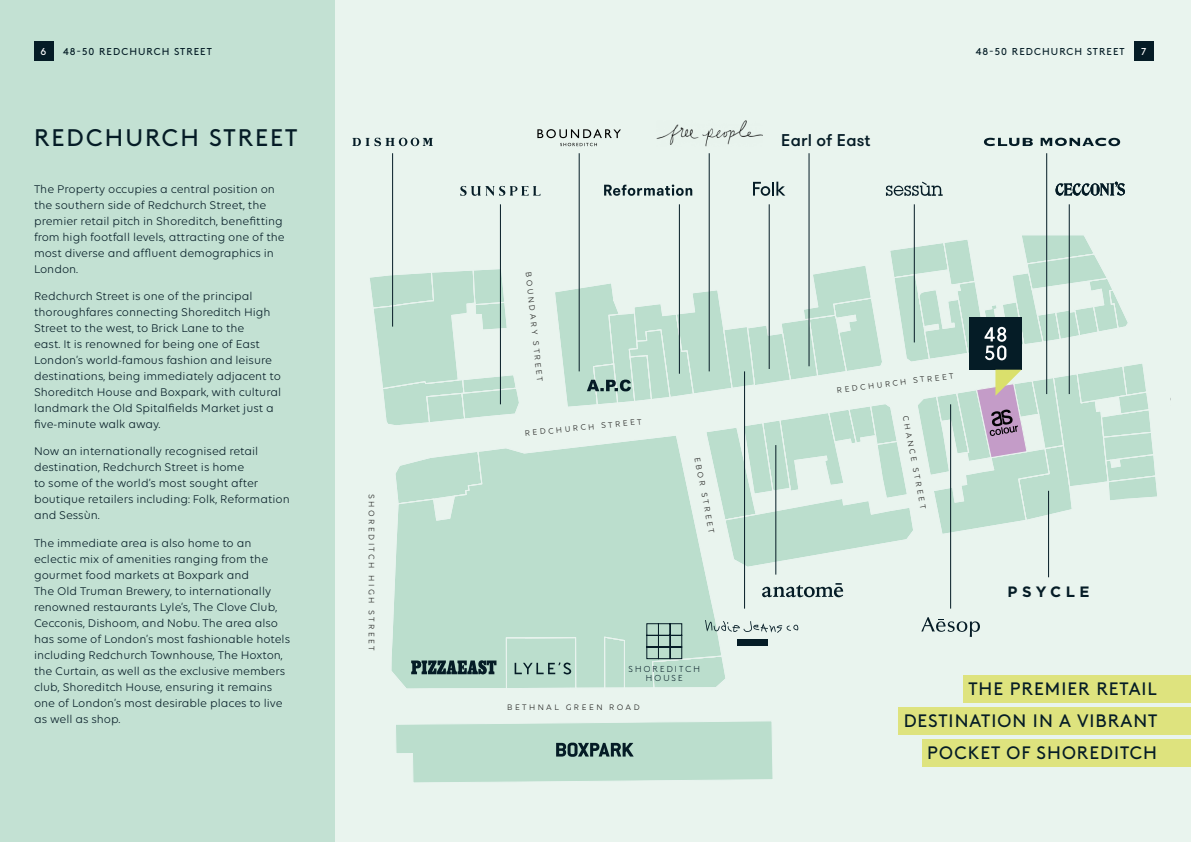
<style>
.page{position:relative;width:1191px;height:842px;background:#e9f4ee}
.page>*{position:absolute;margin:0;border:0;box-sizing:border-box;transform-origin:0 0}
.t1{font:24px "Brown";letter-spacing:.085em;color:#051c26}
.t2{font:18px/32px "Brown";letter-spacing:.055em;color:#051c26;text-align:right}
.t3{font:500 17px "GT Walsheim";letter-spacing:.01em;color:#051c26}
.t4{font:700 15px "Gotham";letter-spacing:.3em;color:#051c26}
.t5{font:12px/16px "Volte";color:#051c26}
.t6{font:10px "Brown";letter-spacing:.105em;color:#041c25}
.t7{font:10px "Brown";color:#fff}
.t8{font:8.6px "Volte";letter-spacing:.285em;color:#1e1e1c}
.t9{font:300 8.6px/8.6px "Brown";letter-spacing:.25em;color:#051c26;text-align:center}
.t10{font:8.5px "Volte";color:#1e1e1c}
</style>
<div class="page">
<hr style="left:709px;top:153px;width:1px;height:218px;background:#051c26">
<hr style="left:579px;top:153px;width:1px;height:218px;background:#051c26">
<hr style="left:808px;top:153px;width:1px;height:213px;background:#051c26">
<hr style="left:1046px;top:153px;width:1px;height:241px;background:#051c26">
<hr style="left:679px;top:204px;width:1px;height:170px;background:#051c26">
<hr style="left:392px;top:153px;width:1px;height:174px;background:#051c26">
<hr style="left:500px;top:204px;width:1px;height:200px;background:#051c26">
<hr style="left:769px;top:204px;width:1px;height:165px;background:#051c26">
<hr style="left:914px;top:204px;width:1px;height:138px;background:#051c26">
<hr style="left:1069px;top:204px;width:1px;height:190px;background:#051c26">
<svg style="left:352px;top:138px;width:81px;height:8px"></svg>
<svg style="left:396px;top:721px;width:377px;height:62px;background:#badacb"></svg>
<svg style="left:1055px;top:182px;width:70px;height:14px"></svg>
<svg style="left:753px;top:182px;width:32px;height:14px"></svg>
<svg style="left:604px;top:184px;width:88px;height:12px"></svg>
<svg style="left:886px;top:182px;width:56px;height:14px"></svg>
<div style="left:0;top:0;width:334px;height:842px;background:#c3e1d3"></div>
<div style="left:963px;top:675px;width:228px;height:28px;background:#dee37e"></div>
<div style="left:899px;top:707px;width:292px;height:28px;background:#dee37e"></div>
<div style="left:922px;top:739px;width:269px;height:28px;background:#dee37e"></div>
<svg style="left:537px;top:129px;width:84px;height:17px"></svg>
<svg style="left:984px;top:138px;width:48px;height:8px"></svg>
<svg style="left:1040px;top:138px;width:80px;height:8px"></svg>
<svg style="left:460px;top:186px;width:80px;height:10px"></svg>
<img style="left:656px;top:121px;width:106px;height:25px">
<div style="left:34px;top:41px;width:19px;height:20px;background:#051c26"></div>
<div style="left:1134px;top:41px;width:19px;height:20px;background:#051c26"></div>
<svg style="left:370px;top:234px;width:787px;height:455px"></svg>
<p class="t7" style="left:41px;top:44px;width:7px">6</p>
<p class="t6" style="left:63px;top:44px;width:150px">48-50 REDCHURCH STREET</p>
<p class="t6" style="left:975px;top:44px;width:150px">48-50 REDCHURCH STREET</p>
<p class="t7" style="left:1141px;top:44px;width:7px">7</p>
<h1 class="t1" style="left:34px;top:119px;width:265px">REDCHURCH STREET</h1>
<p class="t5" style="left:34px;top:181px;width:252px">The Property occupies a central position on the southern side of Redchurch Street, the premier retail pitch in Shoreditch, benefitting from high footfall levels, attracting one of the most diverse and affluent demographics in London.</p>
<p class="t5" style="left:34px;top:288px;width:248px">Redchurch Street is one of the principal thoroughfares connecting Shoreditch High Street to the west, to Brick Lane to the<br>east. It is renowned for being one of East London’s world-famous fashion and leisure destinations, being immediately adjacent to Shoreditch House and Boxpark, with cultural landmark the Old Spitalfields Market just a five-minute walk away.</p>
<p class="t5" style="left:34px;top:443px;width:257px">Now an internationally recognised retail destination, Redchurch Street is home<br>to some of the world’s most sought after boutique retailers including: Folk, Reformation and Sessùn.</p>
<p class="t5" style="left:34px;top:535px;width:258px">The immediate area is also home to an eclectic mix of amenities ranging from the gourmet food markets at Boxpark and<br>The Old Truman Brewery, to internationally renowned restaurants Lyle’s, The Clove Club, Cecconis, Dishoom, and Nobu. The area also has some of London’s most fashionable hotels including Redchurch Townhouse, The Hoxton, the Curtain, as well as the exclusive members club, Shoreditch House, ensuring it remains one of London’s most desirable places to live as well as shop.</p>
<p class="t8" style="left:376px;top:494px;width:158px;rotate:90deg">SHOREDITCH HIGH STREET</p>
<p class="t8" style="left:533px;top:271px;width:112px;rotate:84deg">BOUNDARY STREET</p>
<p class="t8" style="left:524px;top:428px;width:119px;rotate:-6deg">REDCHURCH STREET</p>
<p class="t10" style="left:702px;top:456px;width:78px;rotate:79deg">EBOR STREET</p>
<p class="t9" style="left:628px;top:664px;width:73px">SHOREDITCH<br>HOUSE</p>
<p class="t8" style="left:507px;top:702px;width:134px">BETHNAL GREEN ROAD</p>
<h3 class="t3" style="left:781px;top:130px;width:91px">Earl of East</h3>
<p class="t8" style="left:836px;top:385px;width:119px;rotate:-7deg">REDCHURCH STREET</p>
<p class="t10" style="left:910px;top:415px;width:96px;rotate:79deg">CHANCE STREET</p>
<p class="t4" style="left:1007px;top:582px;width:83px">PSYCLE</p>
<h2 class="t2" style="left:903px;top:671px;width:255px">THE PREMIER RETAIL<br>DESTINATION IN A VIBRANT<br>POCKET OF SHOREDITCH</h2>
</div>
